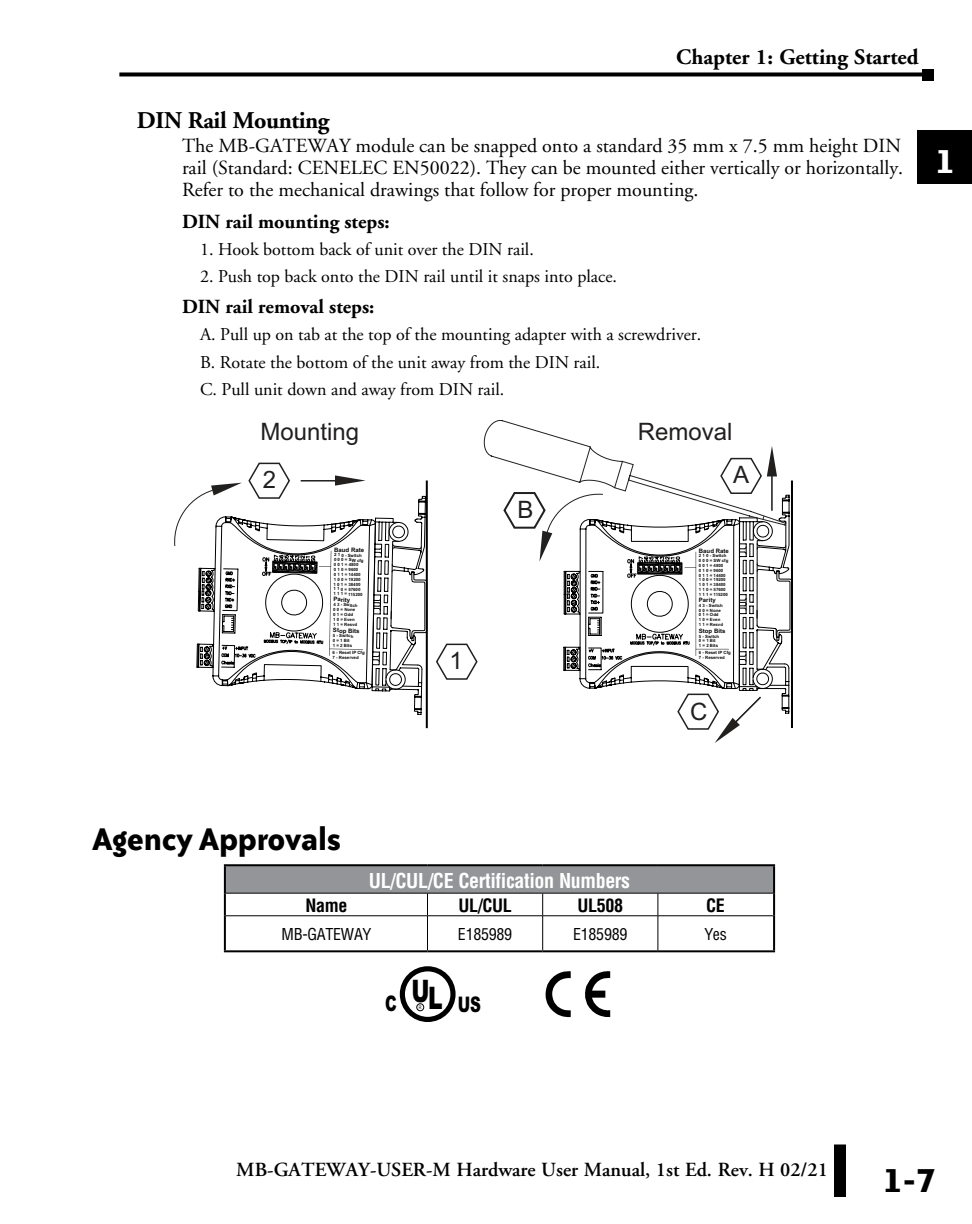
<style>
.page{position:relative;width:972px;height:1224px;background:#fff}
.page>*{position:absolute;margin:0;border:0;box-sizing:border-box;transform-origin:0 0}
.t1{font:700 40px "Bailey Sans ITC";color:#000}
.t2{font:700 40px "Bailey Sans ITC";color:#fff}
.Head{font:700 36px "Bailey Sans ITC";letter-spacing:-.02em;color:#000}
.t3{font:24px "Arial";color:#221f1f}
.Subhead{font:700 24px "Adobe Garamond";letter-spacing:-.02em;color:#000}
.t4{font:700 22px "Adobe Garamond";color:#000}
.t5{font:900 21.4px "Arial";color:#000;scale:.7 1}
.Body{font:20px/22px "Adobe Garamond";color:#000;text-align:justify}
.t6{font:600 20px "Adobe Garamond";color:#000}
.Body_Bold{font:700 20px "Adobe Garamond";color:#000}
.Table_Titles{font:700 condensed 20px "Helvetica";letter-spacing:-.02em;color:#fff}
.Body_bullet{font:18px "Adobe Garamond";color:#000}
.Table_Subhead{font:700 condensed 18px "Helvetica";letter-spacing:-.02em;color:#000}
.Table_Body_center{font:condensed 16px "Helvetica";letter-spacing:-.02em;color:#000}
.t7{font:700 6px "Arial";color:#060707}
.t8{font:4.8px "Arial";color:#000;scale:.8 1}
.t9{font:700 4.4px/4.8px "Arial";color:#060707}
.s1{font-size:31px}
</style>
<div class="page">
<div style="left:918px;top:130px;width:54px;height:54px;background:#000"></div>
<div style="left:834px;top:1144px;width:12px;height:53px;background:#000"></div>
<svg style="left:119px;top:72px;width:803px;height:4px;background:#1e1e1e"></svg>
<div style="left:922px;top:69px;width:12px;height:11px;background:#000"></div>
<hr style="left:426px;top:480px;width:2px;height:248px;background:#000">
<svg style="left:174px;top:462px;width:254px;height:253px"></svg>
<svg style="left:436px;top:420px;width:357px;height:323px"></svg>
<div style="left:225px;top:865px;width:549px;height:28px;background:#939598"></div>
<hr style="left:224px;top:864px;width:203px;height:2px;background:#000">
<hr style="left:224px;top:866px;width:2px;height:27px;background:#000">
<hr style="left:427px;top:864px;width:116px;height:2px;background:#000">
<hr style="left:543px;top:864px;width:115px;height:2px;background:#000">
<hr style="left:658px;top:864px;width:117px;height:2px;background:#000">
<hr style="left:773px;top:866px;width:2px;height:27px;background:#000">
<hr style="left:224px;top:893px;width:2px;height:23px;background:#000">
<hr style="left:773px;top:893px;width:2px;height:23px;background:#000">
<hr style="left:224px;top:916px;width:2px;height:34px;background:#000">
<hr style="left:773px;top:916px;width:2px;height:34px;background:#000">
<hr style="left:224px;top:950px;width:203px;height:2px;background:#000">
<hr style="left:427px;top:950px;width:116px;height:2px;background:#000">
<hr style="left:543px;top:950px;width:115px;height:2px;background:#000">
<hr style="left:658px;top:950px;width:117px;height:2px;background:#000">
<svg style="left:225px;top:893px;width:549px;height:58px"></svg>
<hr style="left:226px;top:915px;width:201px;height:1px;background:#000">
<hr style="left:427px;top:915px;width:116px;height:1px;background:#000">
<hr style="left:427px;top:916px;width:1px;height:34px;background:#000">
<hr style="left:543px;top:915px;width:115px;height:1px;background:#000">
<hr style="left:542px;top:916px;width:1px;height:34px;background:#000">
<hr style="left:658px;top:915px;width:115px;height:1px;background:#000">
<hr style="left:658px;top:916px;width:1px;height:34px;background:#000">
<svg style="left:546px;top:971px;width:25px;height:46px"></svg>
<svg style="left:585px;top:971px;width:25px;height:46px"></svg>
<svg style="left:400px;top:966px;width:56px;height:56px"></svg>
<div style="left:416px;top:1003px;width:8px;height:8px;border:1px solid #000;border-radius:50%"></div>
<h3 class="t4" style="left:676px;top:45px;width:244px">Chapter 1: Getting Started</h3>
<p class="Subhead" style="left:137px;top:107px;width:194px">DIN Rail Mounting</p>
<p class="Body" style="left:182px;top:136px;width:723px">The MB-GATEWAY module can be snapped onto a standard 35 mm x 7.5 mm height DIN rail (Standard: CENELEC EN50022). They can be mounted either vertically or horizontally.<br>Refer to the mechanical drawings that follow for proper mounting.</p>
<p class="Body_Bold" style="left:182px;top:210px;width:209px">DIN rail mounting steps:</p>
<p class="Body_bullet" style="left:200px;top:240px;width:335px">1. Hook bottom back of unit over the DIN rail.</p>
<p class="Body_bullet" style="left:200px;top:267px;width:419px">2. Push top back onto the DIN rail until it snaps into place.</p>
<p class="Body_Bold" style="left:182px;top:296px;width:194px">DIN rail removal steps:</p>
<p class="Body_bullet" style="left:200px;top:325px;width:503px">A. Pull up on tab at the top of the mounting adapter with a screwdriver.</p>
<p class="Body_bullet" style="left:200px;top:352px;width:402px">B. Rotate the bottom of the unit away from the DIN rail.</p>
<p class="Body_bullet" style="left:200px;top:380px;width:306px">C. Pull unit down and away from DIN rail.</p>
<p class="t3" style="left:260px;top:415px;width:100px">Mounting</p>
<p class="t3" style="left:638px;top:415px;width:96px">Removal</p>
<p class="t3" style="left:263px;top:464px;width:15px">2</p>
<p class="t3" style="left:733px;top:459px;width:18px">A</p>
<p class="t3" style="left:517px;top:494px;width:18px">B</p>
<p class="t7" style="left:334px;top:545px;width:32px;rotate:1deg">Baud Rate</p>
<p class="t9" style="left:334px;top:553px;width:31px;rotate:1deg">2 1 0 - Switch<br>0 0 0 = SW cfg<br>0 0 1 = 4800<br>0 1 0 = 9600<br>0 1 1 = 14400<br>1 0 0 = 19200<br>1 0 1 = 38400<br>1 1 0 = 57600<br>1 1 1 = 115200</p>
<p class="t7" style="left:334px;top:595px;width:18px;rotate:1deg">Parity</p>
<p class="t9" style="left:333px;top:602px;width:26px;rotate:1deg">4 3 - Switch<br>0 0 = None<br>0 1 = Odd<br>1 0 = Even<br>1 1 = Resvd</p>
<p class="t7" style="left:333px;top:626px;width:28px;rotate:1deg">Stop Bits</p>
<p class="t9" style="left:333px;top:633px;width:22px;rotate:1deg">5 - Switch<br>0 = 1 Bit<br>1 = 2 Bits</p>
<p class="t9" style="left:333px;top:650px;width:34px;rotate:1deg">6 - Reset IP Cfg<br>7 - Reserved</p>
<p class="t3" style="left:449px;top:645px;width:15px">1</p>
<p class="t7" style="left:699px;top:547px;width:31px">Baud Rate</p>
<p class="t9" style="left:699px;top:554px;width:31px">2 1 0 - Switch<br>0 0 0 = SW cfg<br>0 0 1 = 4800<br>0 1 0 = 9600<br>0 1 1 = 14400<br>1 0 0 = 19200<br>1 0 1 = 38400<br>1 1 0 = 57600<br>1 1 1 = 115200</p>
<p class="t7" style="left:699px;top:596px;width:18px">Parity</p>
<p class="t9" style="left:699px;top:603px;width:26px">4 3 - Switch<br>0 0 = None<br>0 1 = Odd<br>1 0 = Even<br>1 1 = Resvd</p>
<p class="t7" style="left:699px;top:627px;width:28px">Stop Bits</p>
<p class="t9" style="left:699px;top:634px;width:22px">5 - Switch<br>0 = 1 Bit<br>1 = 2 Bits</p>
<p class="t9" style="left:699px;top:650px;width:33px">6 - Reset IP Cfg<br>7 - Reserved</p>
<p class="t3" style="left:690px;top:696px;width:19px">C</p>
<h1 class="t2" style="left:935px;top:139px;width:22px">1</h1>
<p class="Head" style="left:92px;top:820px;width:251px">Agency Approvals</p>
<p class="Table_Titles" style="left:369px;top:868px;width:263px">UL/CUL/CE Certification Numbers</p>
<p class="Table_Subhead" style="left:306px;top:894px;width:44px">Name</p>
<p class="Table_Subhead" style="left:458px;top:894px;width:55px">UL/CUL</p>
<p class="Table_Subhead" style="left:577px;top:894px;width:47px">UL508</p>
<p class="Table_Subhead" style="left:706px;top:894px;width:20px">CE</p>
<p class="Table_Body_center" style="left:282px;top:924px;width:91px">MB-GATEWAY</p>
<p class="Table_Body_center" style="left:458px;top:924px;width:56px">E185989</p>
<p class="Table_Body_center" style="left:573px;top:924px;width:56px">E185989</p>
<p class="Table_Body_center" style="left:704px;top:924px;width:24px">Yes</p>
<p class="t5" style="left:385px;top:989px;width:139px">C <sup>U</sup><span class="s1">L</span> US</p>
<p class="t8" style="left:419px;top:1004px;width:5px">R</p>
<h3 class="t6" style="left:236px;top:1158px;width:593px">MB-GATEWAY-USER-M Hardware User Manual, 1st Ed. Rev. H 02/21</h3>
<h1 class="t1" style="left:883px;top:1158px;width:55px">1-7</h1>
</div>
